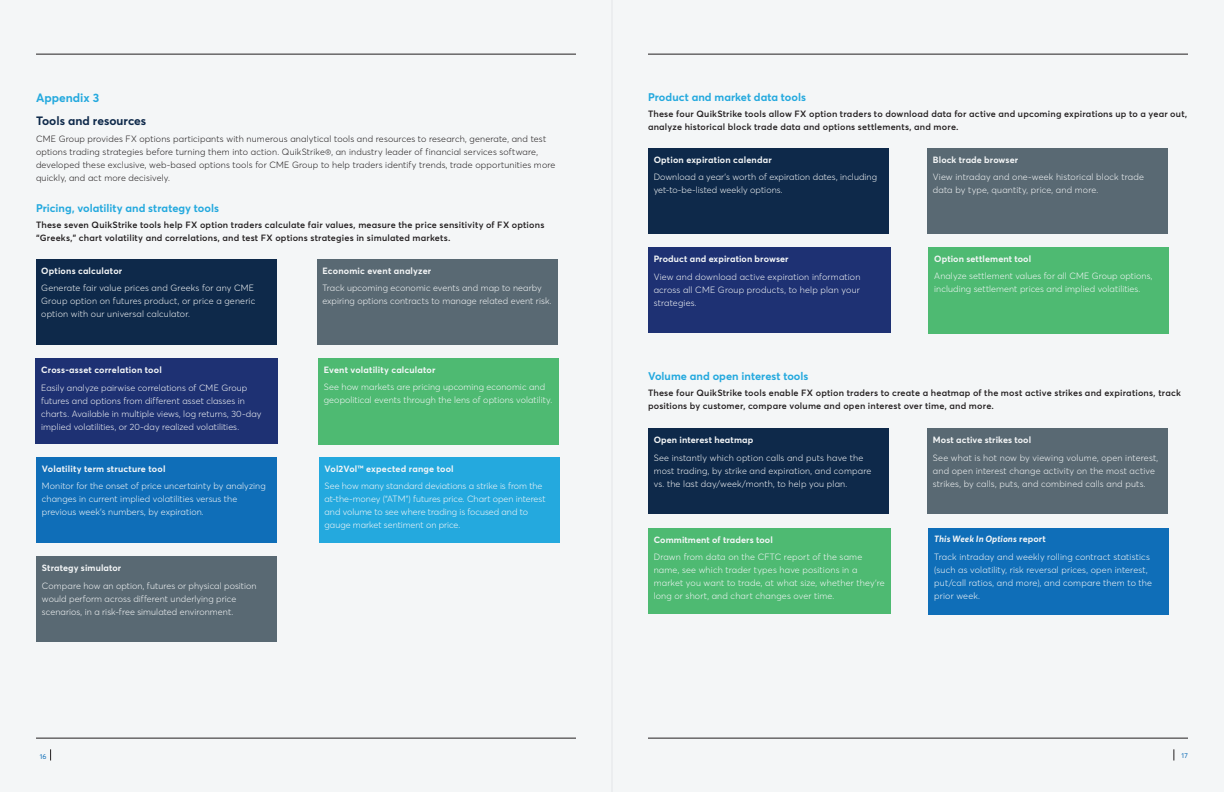
<style>
.page{position:relative;width:1224px;height:792px;background:#fff}
.page>*{position:absolute;margin:0;border:0;box-sizing:border-box;transform-origin:0 0}
.heading_before_parap{font:700 12px "Averta";color:#0e294a}
.heading_before_parap-2{font:700 12px "Averta";color:#24a9de}
.heading_before_parap-3{font:700 11px "Averta";letter-spacing:.005em;color:#24a9de}
.body_WP{font:300 9px/13px "Averta";letter-spacing:.01em;color:#f4f6f7}
.body_WP-2{font:600 9px/13px "Averta";letter-spacing:.02em;color:#231f20}
.body_WP-3{font:300 9px/13px "Averta";letter-spacing:.02em;color:#231f20}
.body_WP-4{font:700 9px "Averta";letter-spacing:.015em;color:#f4f6f7}
.body_WP-5{font:italic 700 9px "Averta";letter-spacing:.01em;color:#f4f6f7}
.t1{font:7px "Averta";color:#0f6eb8}
.s1{font-style:normal}
</style>
<div class="page">
<div style="left:0;top:0;width:612px;height:792px;background:#f4f6f7"></div>
<hr style="left:36px;top:738px;width:540px;height:1px;background:#231f20">
<div style="left:612px;top:0;width:612px;height:792px;background:#f4f6f7"></div>
<div style="left:36px;top:259px;width:241px;height:85px;background:#0e294a"></div>
<div style="left:36px;top:359px;width:242px;height:85px;background:#1e3173"></div>
<div style="left:36px;top:557px;width:241px;height:85px;background:#596973"></div>
<div style="left:317px;top:259px;width:241px;height:85px;background:#596973"></div>
<div style="left:36px;top:457px;width:241px;height:85px;background:#0f6eb8"></div>
<div style="left:318px;top:358px;width:241px;height:87px;background:#4eba72"></div>
<div style="left:319px;top:457px;width:241px;height:85px;background:#24a9de"></div>
<div style="left:648px;top:148px;width:241px;height:85px;background:#0e294a"></div>
<div style="left:648px;top:248px;width:242px;height:85px;background:#1e3173"></div>
<div style="left:927px;top:148px;width:241px;height:85px;background:#596973"></div>
<div style="left:929px;top:247px;width:240px;height:87px;background:#4eba72"></div>
<div style="left:648px;top:429px;width:241px;height:85px;background:#0e294a"></div>
<div style="left:648px;top:528px;width:242px;height:85px;background:#4eba72"></div>
<div style="left:927px;top:429px;width:241px;height:85px;background:#596973"></div>
<div style="left:929px;top:528px;width:240px;height:86px;background:#0f6eb8"></div>
<hr style="left:648px;top:54px;width:540px;height:1px;background:#231f20">
<hr style="left:36px;top:54px;width:540px;height:1px;background:#231f20">
<hr style="left:648px;top:738px;width:540px;height:1px;background:#231f20">
<p class="heading_before_parap-2" style="left:36px;top:89px;width:65px">Appendix 3</p>
<p class="heading_before_parap" style="left:36px;top:112px;width:112px">Tools and resources</p>
<p class="body_WP-3" style="left:36px;top:132px;width:521px">CME Group provides FX options participants with numerous analytical tools and resources to research, generate, and test options trading strategies before turning them into action. QuikStrike®, an industry leader of financial services software, developed these exclusive, web-based options tools for CME Group to help traders identify trends, trade opportunities more quickly, and act more decisively.</p>
<p class="heading_before_parap-3" style="left:36px;top:201px;width:184px">Pricing, volatility and strategy tools</p>
<p class="body_WP-2" style="left:36px;top:218px;width:510px">These seven QuikStrike tools help FX option traders calculate fair values, measure the price sensitivity of FX options “Greeks,” chart volatility and correlations, and test FX options strategies in simulated markets.</p>
<p class="body_WP-4" style="left:41px;top:264px;width:83px">Options calculator</p>
<p class="body_WP" style="left:41px;top:281px;width:216px">Generate fair value prices and Greeks for any CME<br>Group option on futures product, or price a generic option with our universal calculator.</p>
<p class="body_WP-4" style="left:322px;top:264px;width:110px">Economic event analyzer</p>
<p class="body_WP" style="left:322px;top:281px;width:231px">Track upcoming economic events and map to nearby expiring options contracts to manage related event risk.</p>
<p class="body_WP-4" style="left:41px;top:364px;width:122px">Cross-asset correlation tool</p>
<p class="body_WP" style="left:41px;top:381px;width:222px">Easily analyze pairwise correlations of CME Group futures and options from different asset classes in charts. Available in multiple views, log returns, 30-day implied volatilities, or 20-day realized volatilities.</p>
<p class="body_WP-4" style="left:42px;top:462px;width:125px">Volatility term structure tool</p>
<p class="body_WP" style="left:42px;top:479px;width:225px">Monitor for the onset of price uncertainty by analyzing changes in current implied volatilities versus the previous week’s numbers, by expiration.</p>
<p class="body_WP-4" style="left:42px;top:562px;width:81px">Strategy simulator</p>
<p class="body_WP" style="left:42px;top:579px;width:216px">Compare how an option, futures or physical position would perform across different underlying price scenarios, in a risk-free simulated environment.</p>
<p class="t1" style="left:40px;top:751px;width:8px">16</p>
<p class="body_WP-4" style="left:324px;top:363px;width:113px">Event volatility calculator</p>
<p class="body_WP" style="left:324px;top:380px;width:230px">See how markets are pricing upcoming economic and geopolitical events through the lens of options volatility.</p>
<p class="body_WP-4" style="left:325px;top:462px;width:131px">Vol2Vol™ expected range tool</p>
<p class="body_WP" style="left:325px;top:479px;width:223px">See how many standard deviations a strike is from the at-the-money (“ATM”) futures price. Chart open interest and volume to see where trading is focused and to gauge market sentiment on price.</p>
<p class="heading_before_parap-3" style="left:648px;top:89px;width:160px">Product and market data tools</p>
<p class="body_WP-2" style="left:648px;top:106px;width:541px">These four QuikStrike tools allow FX option traders to download data for active and upcoming expirations up to a year out, analyze historical block trade data and options settlements, and more.</p>
<p class="body_WP-4" style="left:654px;top:153px;width:120px">Option expiration calendar</p>
<p class="body_WP" style="left:654px;top:170px;width:225px">Download a year’s worth of expiration dates, including yet-to-be-listed weekly options.</p>
<p class="body_WP-4" style="left:933px;top:153px;width:87px">Block trade browser</p>
<p class="body_WP" style="left:933px;top:170px;width:213px">View intraday and one-week historical block trade data by type, quantity, price, and more.</p>
<p class="body_WP-4" style="left:654px;top:253px;width:136px">Product and expiration browser</p>
<p class="body_WP" style="left:654px;top:270px;width:208px;text-align:justify">View and download active expiration information across all CME Group products, to help plan your strategies.</p>
<p class="body_WP-4" style="left:934px;top:252px;width:98px">Option settlement tool</p>
<p class="body_WP" style="left:934px;top:269px;width:220px">Analyze settlement values for all CME Group options, including settlement prices and implied volatilities.</p>
<p class="heading_before_parap-3" style="left:648px;top:368px;width:162px">Volume and open interest tools</p>
<p class="body_WP-2" style="left:648px;top:386px;width:534px">These four QuikStrike tools enable FX option traders to create a heatmap of the most active strikes and expirations, track positions by customer, compare volume and open interest over time, and more.</p>
<p class="body_WP-4" style="left:654px;top:434px;width:101px">Open interest heatmap</p>
<p class="body_WP" style="left:654px;top:451px;width:219px">See instantly which option calls and puts have the most trading, by strike and expiration, and compare vs. the last day/week/month, to help you plan.</p>
<p class="body_WP-4" style="left:933px;top:434px;width:100px">Most active strikes tool</p>
<p class="body_WP" style="left:933px;top:451px;width:227px">See what is hot now by viewing volume, open interest, and open interest change activity on the most active strikes, by calls, puts, and combined calls and puts.</p>
<p class="body_WP-4" style="left:654px;top:533px;width:121px">Commitment of traders tool</p>
<p class="body_WP" style="left:654px;top:550px;width:233px">Drawn from data on the CFTC report of the same name, see which trader types have positions in a market you want to trade, at what size, whether they’re long or short, and chart changes over time.</p>
<p class="body_WP-5" style="left:934px;top:533px;width:113px">This Week In Options <span class="s1">report</span></p>
<p class="body_WP" style="left:934px;top:550px;width:219px">Track intraday and weekly rolling contract statistics (such as volatility, risk reversal prices, open interest, put/call ratios, and more), and compare them to the prior week.</p>
<p class="t1" style="left:1181px;top:751px;width:8px">17</p>
</div>
